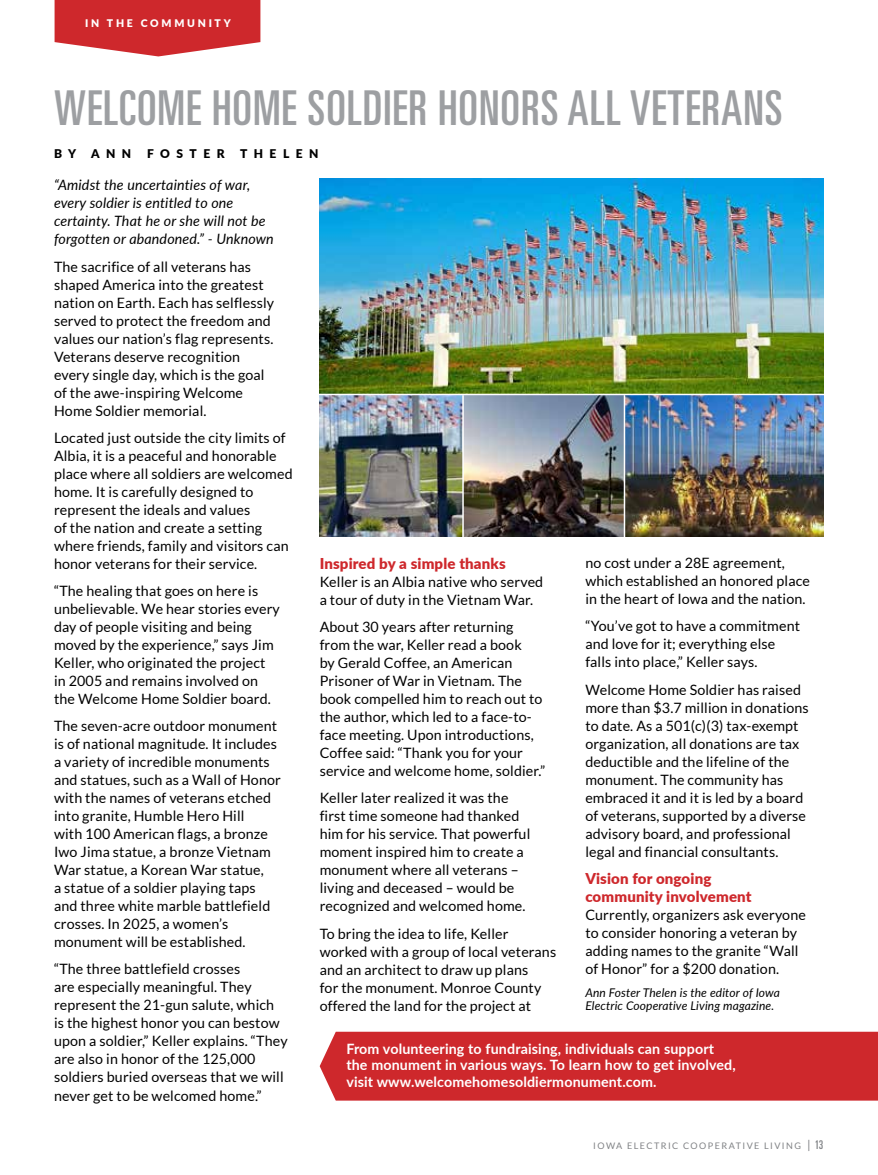
<style>
.page{position:relative;width:878px;height:1175px;background:#fff}
.page>*{position:absolute;margin:0;border:0;box-sizing:border-box;transform-origin:0 0}
.t1{font:ultra-condensed 48px "Univers";letter-spacing:.02em;color:#9d9fa2}
.t2{font:900 15px/18px "Lato";letter-spacing:.01em;color:#ce282c}
.t3{font:14.25px/18px "Lato";letter-spacing:.01em;color:#000}
.t4{font:700 14.25px/16.5px "Lato";letter-spacing:.01em;color:#fff}
.t5{font:italic 14.25px/18px "Lato";letter-spacing:.01em;color:#000}
.t6{font:italic 12px/13.5px "Lato";letter-spacing:.01em;color:#000}
.t7{font:900 12px "Lato";letter-spacing:.54em;color:#000}
.t8{font:900 10.5px "Lato";letter-spacing:.26em;color:#fff}
.t9{font:9px "Lato";letter-spacing:.16em;color:#808285}
.s1{font-size:12px}
.s2{font-family:"Univers";font-stretch:ultra-condensed;font-size:12px}
</style>
<div class="page">
<svg style="left:55px;top:0;width:205px;height:56px"></svg>
<img style="left:320px;top:179px;width:504px;height:215px">
<div style="left:320px;top:1031px;width:557px;height:69px;background:#ce282c"></div>
<img style="left:320px;top:395px;width:504px;height:141px">
<hr style="left:462px;top:395px;width:2px;height:147px;background:#fff">
<hr style="left:623px;top:395px;width:2px;height:147px;background:#fff">
<p class="t8" style="left:85px;top:15px;width:147px">IN THE COMMUNITY</p>
<h1 class="t1" style="left:54px;top:80px;width:730px">WELCOME HOME SOLDIER HONORS ALL VETERANS</h1>
<p class="t7" style="left:54px;top:144px;width:79px">BY ANN</p>
<p class="t7" style="left:147px;top:144px;width:79px">FOSTER</p>
<p class="t7" style="left:240px;top:144px;width:80px">THELEN</p>
<p class="t5" style="left:54px;top:175px;width:221px">“Amidst the uncertainties of war, every soldier is entitled to one certainty. That he or she will not be forgotten or abandoned.” - Unknown</p>
<p class="t3" style="left:54px;top:257px;width:221px">The sacrifice of all veterans has shaped America into the greatest nation on Earth. Each has selflessly served to protect the freedom and values our nation’s flag represents.<br>Veterans deserve recognition every single day, which is the goal of the awe-inspiring Welcome<br>Home Soldier memorial.</p>
<p class="t3" style="left:54px;top:428px;width:240px">Located just outside the city limits of Albia, it is a peaceful and honorable place where all soldiers are welcomed home. It is carefully designed to represent the ideals and values<br>of the nation and create a setting where friends, family and visitors can honor veterans for their service.</p>
<p class="t3" style="left:54px;top:581px;width:227px">“The healing that goes on here is unbelievable. We hear stories every day of people visiting and being moved by the experience,” says Jim Keller, who originated the project in 2005 and remains involved on the Welcome Home Soldier board.</p>
<p class="t3" style="left:54px;top:717px;width:228px">The seven-acre outdoor monument is of national magnitude. It includes a variety of incredible monuments and statues, such as a Wall of Honor with the names of veterans etched into granite, Humble Hero Hill<br>with 100 American flags, a bronze<br>Iwo Jima statue, a bronze Vietnam<br>War statue, a Korean War statue,<br>a statue of a soldier playing taps and three white marble battlefield crosses. In 2025, a women’s monument will be established.</p>
<p class="t3" style="left:54px;top:960px;width:235px">“The three battlefield crosses<br>are especially meaningful. They represent the 21-gun salute, which is the highest honor you can bestow upon a soldier,” Keller explains. “They are also in honor of the 125,000 soldiers buried overseas that we will never get to be welcomed home.”</p>
<p class="t2" style="left:320px;top:553px;width:187px">Inspired by a simple thanks</p>
<p class="t3" style="left:319px;top:572px;width:225px">Keller is an Albia native who served a tour of duty in the Vietnam War.</p>
<p class="t3" style="left:319px;top:618px;width:227px">About 30 years after returning from the war, Keller read a book<br>by Gerald Coffee, an American<br>Prisoner of War in Vietnam. The book compelled him to reach out to the author, which led to a face-to&shy;face meeting. Upon introductions,<br>Coffee said: “Thank you for your service and welcome home, soldier.”</p>
<p class="t3" style="left:319px;top:789px;width:212px">Keller later realized it was the first time someone had thanked him for his service. That powerful moment inspired him to create a monument where all veterans – living and deceased – would be recognized and welcomed home.</p>
<p class="t3" style="left:319px;top:924px;width:238px">To bring the idea to life, Keller worked with a group of local veterans and an architect to draw up plans<br>for the monument. Monroe County offered the land for the project at</p>
<p class="t3" style="left:585px;top:554px;width:226px">no cost under a 28E agreement, which established an honored place in the heart of Iowa and the nation.</p>
<p class="t3" style="left:585px;top:617px;width:216px">“You’ve got to have a commitment and love for it; everything else falls into place,” Keller says.</p>
<p class="t3" style="left:585px;top:680px;width:225px">Welcome Home Soldier has raised more than $3.7 million in donations to date. As a 501(c)(3) tax-exempt organization, all donations are tax deductible and the lifeline of the monument. The community has embraced it and it is led by a board of veterans, supported by a diverse advisory board, and professional legal and financial consultants.</p>
<p class="t2" style="left:585px;top:868px;width:168px">Vision for ongoing community involvement</p>
<p class="t3" style="left:585px;top:905px;width:222px">Currently, organizers ask everyone to consider honoring a veteran by adding names to the granite “Wall of Honor” for a $200 donation.</p>
<p class="t6" style="left:585px;top:985px;width:196px">Ann Foster Thelen is the editor of Iowa<br>Electric Cooperative Living magazine.</p>
<p class="t4" style="left:346px;top:1039px;width:391px">From volunteering to fundraising, individuals can support the monument in various ways. To learn how to get involved, visit www.welcomehomesoldiermonument.com.</p>
<p class="t9" style="left:593px;top:1141px;width:232px">IOWA ELECTRIC COOPERATIVE LIVING <span class="s1">|</span> <span class="s2">13</span></p>
</div>
